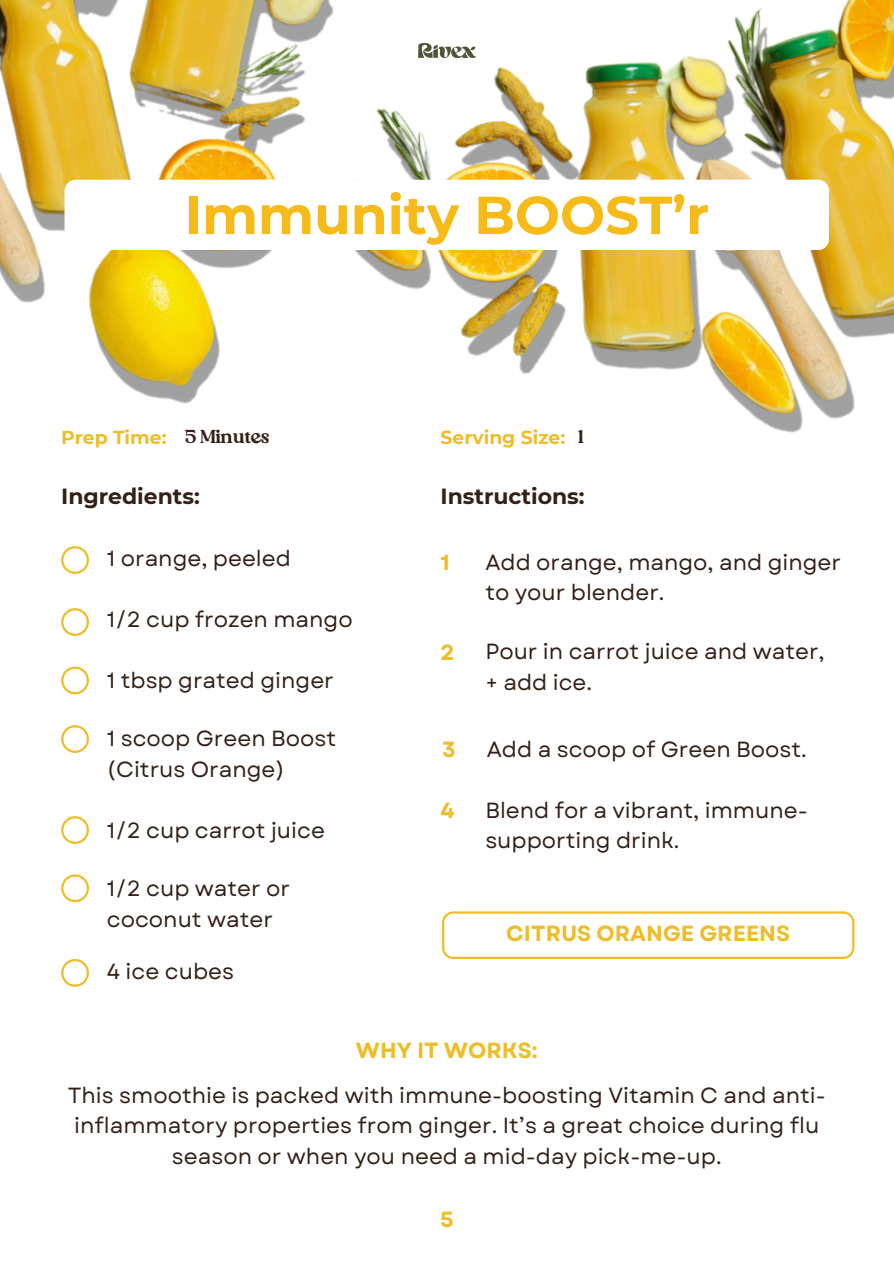
<style>
.page{position:relative;width:894px;height:1264px;background:#fff}
.page>*{position:absolute;margin:0;border:0;box-sizing:border-box;transform-origin:0 0}
.t1{font:700 53.4px "Montserrat";color:#f6ba19}
.t2{font:21.9px/30.3px "Garet";color:#332018}
.t3{font:700 21.9px "Garet";color:#edbe29}
.t4{font:700 21.9px "Montserrat";color:#332018}
.t5{font:700 18.75px "Montserrat";color:#edbe29}
.t6{font:18.75px "Blue Cashews";color:#332018}
</style>
<div class="page">
<svg style="left:61px;top:546px;width:28px;height:28px"></svg>
<svg style="left:61px;top:725px;width:28px;height:28px"></svg>
<svg style="left:61px;top:816px;width:28px;height:28px"></svg>
<svg style="left:61px;top:608px;width:28px;height:28px"></svg>
<svg style="left:61px;top:666px;width:28px;height:28px"></svg>
<svg style="left:442px;top:911px;width:411px;height:47px"></svg>
<img style="left:0;top:0;width:257px;height:404px">
<img style="left:257px;top:0;width:636px;height:433px">
<svg style="left:64px;top:180px;width:764px;height:70px"></svg>
<svg style="left:61px;top:874px;width:28px;height:28px"></svg>
<svg style="left:61px;top:959px;width:28px;height:27px"></svg>
<img style="left:418px;top:43px;width:57px;height:15px">
<h2 class="t1" style="left:184px;top:182px;width:526px">Immunity BOOST’r</h2>
<p class="t5" style="left:61px;top:426px;width:107px">Prep Time:</p>
<p class="t6" style="left:185px;top:428px;width:86px">5 Minutes</p>
<h5 class="t4" style="left:61px;top:483px;width:140px">Ingredients:</h5>
<p class="t4" style="left:440px;top:483px;width:145px">Instructions:</p>
<p class="t5" style="left:440px;top:426px;width:126px">Serving Size:</p>
<h5 class="t6" style="left:578px;top:428px;width:7px">1</h5>
<h3 class="t2" style="left:107px;top:543px;width:186px">1 orange, peeled</h3>
<h1 class="t2" style="left:485px;top:547px;width:357px">Add orange, mango, and ginger to your blender.</h1>
<h4 class="t3" style="left:440px;top:546px;width:11px">1</h4>
<p class="t2" style="left:107px;top:604px;width:247px">1/2 cup frozen mango</p>
<h3 class="t2" style="left:107px;top:665px;width:228px">1 tbsp grated ginger</h3>
<p class="t2" style="left:107px;top:723px;width:231px">1 scoop Green Boost (Citrus Orange)</p>
<h4 class="t2" style="left:107px;top:815px;width:219px">1/2 cup carrot juice</h4>
<p class="t2" style="left:107px;top:873px;width:185px">1/2 cup water or coconut water</p>
<h4 class="t2" style="left:107px;top:956px;width:129px">4 ice cubes</h4>
<h4 class="t3" style="left:440px;top:636px;width:16px">2</h4>
<h4 class="t2" style="left:485px;top:636px;width:341px">Pour in carrot juice and water, + add ice.</h4>
<h4 class="t3" style="left:442px;top:733px;width:15px">3</h4>
<h4 class="t2" style="left:486px;top:734px;width:321px">Add a scoop of Green Boost.</h4>
<p class="t3" style="left:440px;top:794px;width:16px">4</p>
<h4 class="t2" style="left:485px;top:795px;width:324px">Blend for a vibrant, immune&shy;supporting drink.</h4>
<h4 class="t3" style="left:506px;top:917px;width:285px">CITRUS ORANGE GREENS</h4>
<h4 class="t3" style="left:356px;top:1034px;width:183px">WHY IT WORKS:</h4>
<p class="t2" style="left:68px;top:1080px;width:759px;text-align:center">This smoothie is packed with immune-boosting Vitamin C and anti&shy;inflammatory properties from ginger. It’s a great choice during flu season or when you need a mid-day pick-me-up.</p>
<h4 class="t3" style="left:440px;top:1203px;width:15px">5</h4>
</div>
